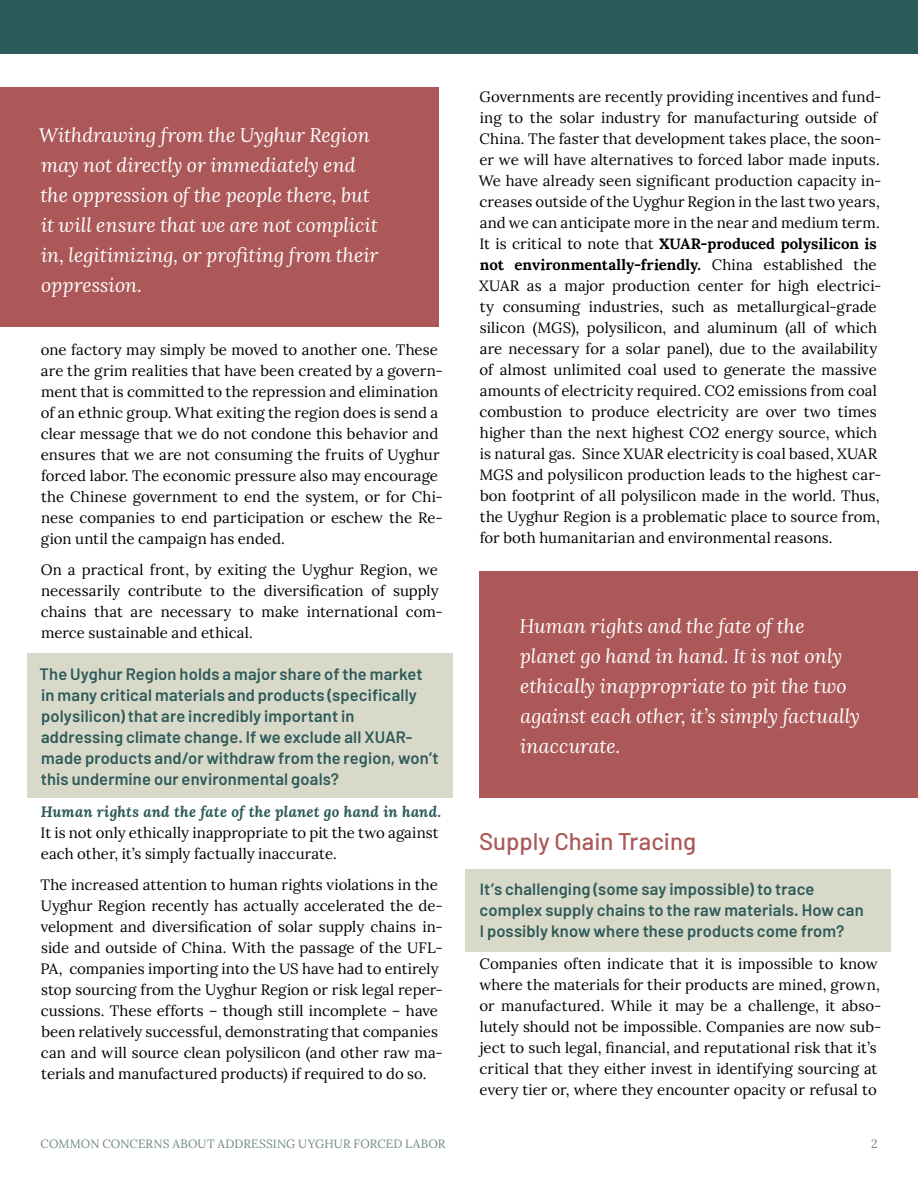
<style>
.page{position:relative;width:918px;height:1188px;background:#fff}
.page>*{position:absolute;margin:0;border:0;box-sizing:border-box;transform-origin:0 0}
.t1{font:500 24px "Barlow";color:#ac5858}
.Pull_Quote_Sm{font:italic 19.5px/30px "Lora";color:#fff}
.H3_Questions{font:600 16.5px/21px "Barlow";letter-spacing:.01em;color:#2d5a5a}
.Body{font:15px/21px "Lora";color:#000}
.t2{font:12px "Lora";letter-spacing:.01em;color:#718781}
.s1{font-weight:700;font-style:italic;color:#2d5a5a}
.s2{font-weight:700}
</style>
<div class="page">
<div style="left:0;top:0;width:918px;height:54px;background:#2d5a5a"></div>
<div style="left:466px;top:869px;width:425px;height:82px;background:#d9d9c9"></div>
<div style="left:27px;top:653px;width:425px;height:145px;background:#d9d9c9"></div>
<div style="left:0;top:88px;width:439px;height:239px;background:#ac5858"></div>
<div style="left:479px;top:571px;width:439px;height:227px;background:#ac5858"></div>
<p class="Pull_Quote_Sm" style="left:39px;top:120px;width:341px">Withdrawing from the Uyghur Region may not directly or immediately end the oppression of the people there, but it will ensure that we are not complicit in, legitimizing, or profiting from their oppression.</p>
<p class="Body" style="left:41px;top:338px;width:403px">one factory may simply be moved to another one. These are the grim realities that have been created by a govern&shy;ment that is committed to the repression and elimination of an ethnic group. What exiting the region does is send a clear message that we do not condone this behavior and ensures that we are not consuming the fruits of Uyghur forced labor. The economic pressure also may encourage the Chinese government to end the system, or for Chi&shy;nese companies to end participation or eschew the Re&shy;gion until the campaign has ended.</p>
<p class="Body" style="left:41px;top:559px;width:404px">On a practical front, by exiting the Uyghur Region, we necessarily contribute to the diversification of supply chains that are necessary to make international com&shy;merce sustainable and ethical.</p>
<p class="H3_Questions" style="left:40px;top:664px;width:401px">The Uyghur Region holds a major share of the market in many critical materials and products (specifically polysilicon) that are incredibly important in addressing climate change. If we exclude all XUAR&shy;made products and/or withdraw from the region, won’t this undermine our environmental goals?</p>
<p class="Body" style="left:41px;top:800px;width:402px"><span class="s1">Human rights and the fate of the planet go hand in hand.<br></span>It is not only ethically inappropriate to pit the two against each other, it’s simply factually inaccurate.</p>
<p class="Body" style="left:40px;top:874px;width:404px">The increased attention to human rights violations in the Uyghur Region recently has actually accelerated the de&shy;velopment and diversification of solar supply chains in&shy;side and outside of China. With the passage of the UFL-PA, companies importing into the US have had to entirely stop sourcing from the Uyghur Region or risk legal reper&shy;cussions. These efforts – though still incomplete – have been relatively successful, demonstrating that companies can and will source clean polysilicon (and other raw ma&shy;terials and manufactured products) if required to do so.</p>
<p class="Body" style="left:479px;top:85px;width:404px">Governments are recently providing incentives and fund&shy;ing to the solar industry for manufacturing outside of China. The faster that development takes place, the soon&shy;er we will have alternatives to forced labor made inputs.<br>We have already seen significant production capacity in&shy;creases outside of the Uyghur Region in the last two years, and we can anticipate more in the near and medium term.<br>It is critical to note that <span class="s2">XUAR-produced polysilicon is not environmentally-friendly.</span> China established the XUAR as a major production center for high electrici&shy;ty consuming industries, such as metallurgical-grade silicon (MGS), polysilicon, and aluminum (all of which are necessary for a solar panel), due to the availability of almost unlimited coal used to generate the massive amounts of electricity required. CO2 emissions from coal combustion to produce electricity are over two times higher than the next highest CO2 energy source, which is natural gas. Since XUAR electricity is coal based, XUAR MGS and polysilicon production leads to the highest car&shy;bon footprint of all polysilicon made in the world. Thus, the Uyghur Region is a problematic place to source from, for both humanitarian and environmental reasons.</p>
<p class="Pull_Quote_Sm" style="left:519px;top:611px;width:342px">Human rights and the fate of the planet go hand in hand. It is not only ethically inappropriate to pit the two against each other, it’s simply factually inaccurate.</p>
<h2 class="t1" style="left:479px;top:827px;width:219px">Supply Chain Tracing</h2>
<p class="H3_Questions" style="left:480px;top:879px;width:386px">It’s challenging (some say impossible) to trace complex supply chains to the raw materials. How can<br>I possibly know where these products come from?</p>
<p class="Body" style="left:479px;top:952px;width:404px">Companies often indicate that it is impossible to know where the materials for their products are mined, grown, or manufactured. While it may be a challenge, it abso&shy;lutely should not be impossible. Companies are now sub&shy;ject to such legal, financial, and reputational risk that it’s critical that they either invest in identifying sourcing at every tier or, where they encounter opacity or refusal to</p>
<p class="t2" style="left:40px;top:1134px;width:406px">COMMON CONCERNS ABOUT ADDRESSING UYGHUR FORCED LABOR</p>
<p class="t2" style="left:871px;top:1134px;width:8px">2</p>
</div>
